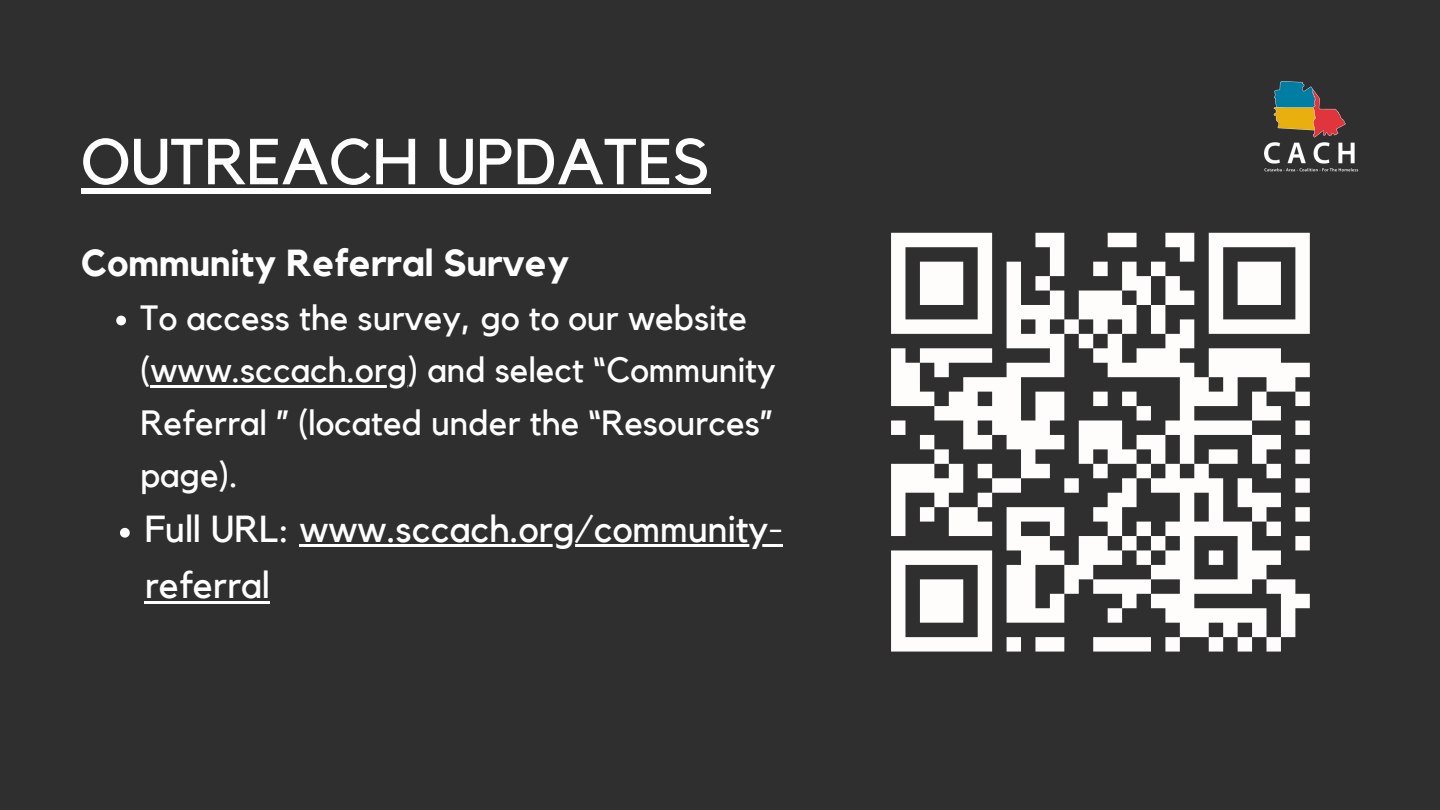
<style>
.page{position:relative;width:1440px;height:810px;background:#2f2f2f}
.page>*{position:absolute;margin:0;border:0;box-sizing:border-box;transform-origin:0 0}
.t1{font:64.2px "Kollektif";color:#fff}
.t2{font:37.5px/56.2px "Kollektif";color:#fff}
.t3{font:700 37.5px "Kollektif";color:#fff}
.t4{font:35px/52.5px "Kollektif";color:#fff}
</style>
<div class="page">
<img style="left:1264px;top:81px;width:95px;height:91px">
<svg style="left:116px;top:316px;width:10px;height:9px"></svg>
<hr style="left:150px;top:385px;width:258px;height:3px;background:#fff">
<svg style="left:120px;top:528px;width:10px;height:10px"></svg>
<hr style="left:299px;top:544px;width:484px;height:3px;background:#fff">
<hr style="left:145px;top:601px;width:125px;height:3px;background:#fff">
<svg style="left:891px;top:232px;width:419px;height:420px"></svg>
<div style="left:81px;top:188px;width:629px;height:6px;background:#fff"></div>
<h1 class="t1" style="left:81px;top:132px;width:631px">OUTREACH UPDATES</h1>
<p class="t3" style="left:81px;top:246px;width:490px">Community Referral Survey</p>
<p class="t4" style="left:140px;top:293px;width:637px">To access the survey, go to our website (www.sccach.org) and select “Community<br>Referral ” (located under the “Resources” page).</p>
<p class="t2" style="left:145px;top:502px;width:640px">Full URL: www.sccach.org/community&shy;referral</p>
</div>
